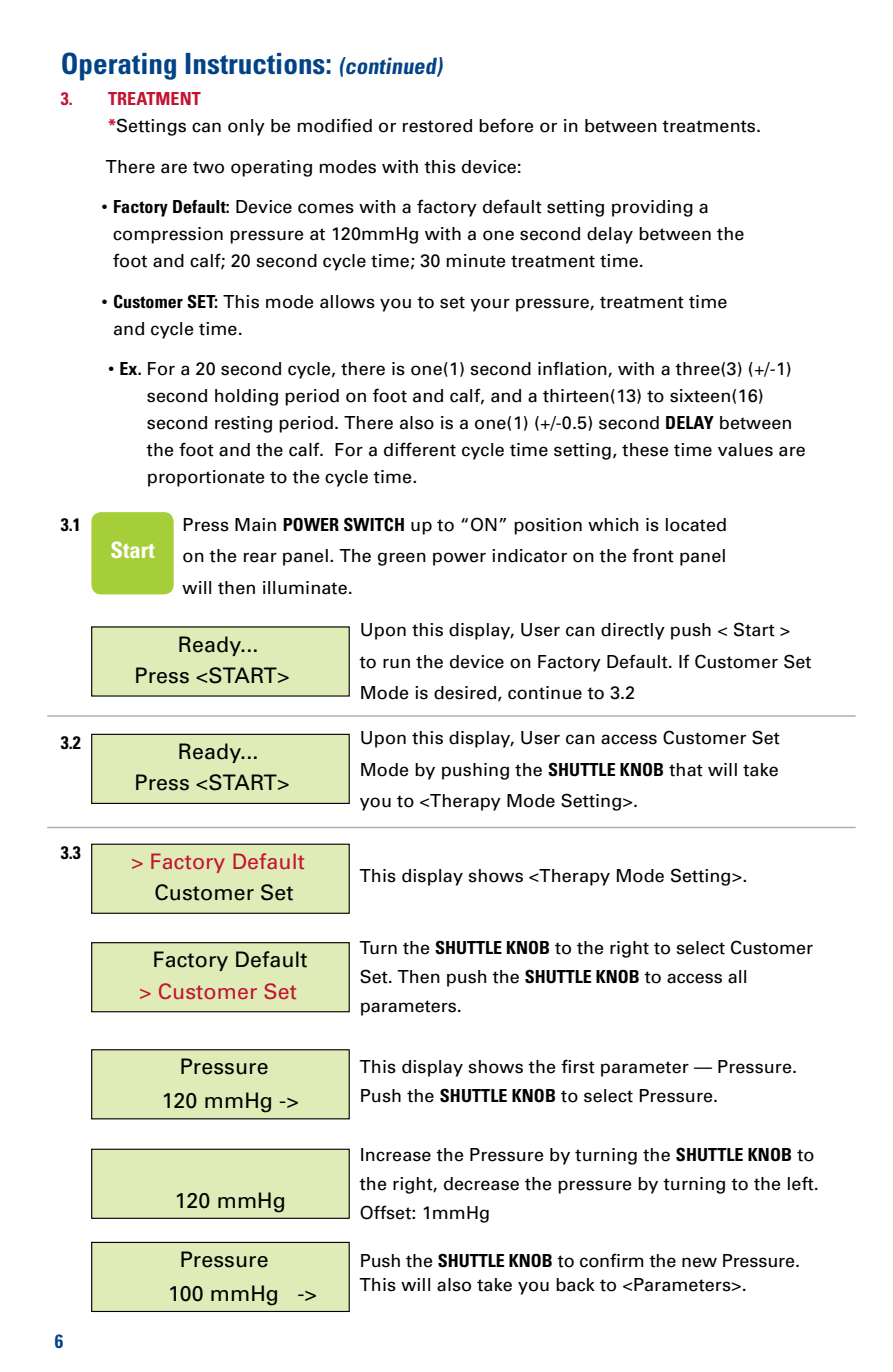
<style>
.page{position:relative;width:893px;height:1372px;background:#fff}
.page>*{position:absolute;margin:0;border:0;box-sizing:border-box;transform-origin:0 0}
.t1{font:700 condensed 29.25px "Univers";color:#014386}
.t2{font:700 condensed 22.5px "Univers";letter-spacing:.005em;color:#fff}
.t3{font:21.38px/31.5px "Univers";letter-spacing:.005em;color:#000;text-align:center}
.t4{font:21.38px "Univers";letter-spacing:.005em;color:#c41230}
.t5{font:700 condensed 19.12px "Univers";color:#014386}
.t6{font:18px/27px "Univers";letter-spacing:.005em;color:#000}
.t7{font:700 condensed 18px "Univers";color:#000}
.s1{font-size:22.5px}
.s2{font-weight:700;font-stretch:condensed;color:#c41230}
.s3{font-weight:700;font-stretch:condensed}
</style>
<div class="page">
<div style="left:91px;top:512px;width:83px;height:82px;background:#a6ce39;border-radius:10px"></div>
<hr style="left:47px;top:715px;width:809px;height:1px;background:#abadb0">
<hr style="left:47px;top:826px;width:809px;height:2px;background:#abadb0">
<div style="left:92px;top:627px;width:257px;height:69px;background:#e0ecb8"></div>
<div style="left:92px;top:734px;width:257px;height:69px;background:#e0ecb8"></div>
<div style="left:91px;top:733px;width:259px;height:71px;border:1px solid #000"></div>
<div style="left:92px;top:844px;width:257px;height:69px;background:#e0ecb8"></div>
<div style="left:91px;top:843px;width:259px;height:70px;border:1px solid #000"></div>
<div style="left:92px;top:942px;width:257px;height:69px;background:#e0ecb8"></div>
<div style="left:91px;top:942px;width:259px;height:70px;border:1px solid #000"></div>
<div style="left:92px;top:1149px;width:257px;height:69px;background:#e0ecb8"></div>
<div style="left:91px;top:1148px;width:259px;height:70px;border:1px solid #000"></div>
<div style="left:92px;top:1242px;width:257px;height:69px;background:#e0ecb8"></div>
<div style="left:91px;top:1241px;width:259px;height:70px;border:1px solid #000"></div>
<div style="left:92px;top:1049px;width:257px;height:69px;background:#e0ecb8"></div>
<div style="left:91px;top:1049px;width:259px;height:70px;border:1px solid #000"></div>
<h1 class="t1" style="left:61px;top:45px;width:387px">Operating Instructions: <span class="s1">(continued)</span></h1>
<p class="t6" style="left:108px;top:85px;width:654px;text-indent:-47px"><span class="s2">3. TREATMENT<br>*</span>Settings can only be modified or restored before or in between treatments.</p>
<p class="t6" style="left:106px;top:152px;width:418px">There are two operating modes with this device:</p>
<p class="t6" style="left:113px;top:193px;width:633px;text-indent:-12px">• <span class="s3">Factory Default:</span> Device comes with a factory default setting providing a compression pressure at 120mmHg with a one second delay between the foot and calf; 20 second cycle time; 30 minute treatment time.</p>
<p class="t6" style="left:113px;top:287px;width:616px;text-indent:-12px">• <span class="s3">Customer SET:</span> This mode allows you to set your pressure, treatment time and cycle time.</p>
<p class="t6" style="left:147px;top:355px;width:660px;text-indent:-39px">• <span class="s3">Ex.</span> For a 20 second cycle, there is one(1) second inflation, with a three(3) (+/-1) second holding period on foot and calf, and a thirteen(13) to sixteen(16) second resting period. There also is a one(1) (+/-0.5) second <span class="s3">DELAY</span> between the foot and the calf. For a different cycle time setting, these time values are proportionate to the cycle time.</p>
<p class="t7" style="left:61px;top:513px;width:22px">3.1</p>
<p class="t6" style="left:183px;top:508px;width:546px;line-height:31.5px;text-align:justify">Press Main <span class="s3">POWER SWITCH</span> up to “ON” position which is located on the rear panel. The green power indicator on the front panel will then illuminate.</p>
<p class="t2" style="left:111px;top:536px;width:46px">Start</p>
<p class="t7" style="left:61px;top:731px;width:22px">3.2</p>
<p class="t7" style="left:61px;top:841px;width:22px">3.3</p>
<p class="t5" style="left:55px;top:1328px;width:10px">6</p>
<p class="t3" style="left:135px;top:627px;width:156px">Ready...<br>Press &lt;START&gt;</p>
<p class="t3" style="left:135px;top:735px;width:156px">Ready...<br>Press &lt;START&gt;</p>
<p class="t4" style="left:131px;top:847px;width:175px">&gt; Factory Default</p>
<p class="t3" style="left:155px;top:876px;width:141px">Customer Set</p>
<p class="t3" style="left:153px;top:943px;width:157px">Factory Default</p>
<p class="t4" style="left:139px;top:977px;width:159px">&gt; Customer Set</p>
<p class="t3" style="left:162px;top:1049px;width:139px;line-height:33.8px">Pressure<br>120 mmHg -&gt;</p>
<p class="t3" style="left:175px;top:1183px;width:113px">120 mmHg</p>
<p class="t3" style="left:168px;top:1241px;width:151px;line-height:33.8px;text-align:left;text-indent:12px">Pressure<br>100 mmHg -&gt;</p>
<p class="t6" style="left:360px;top:613px;width:453px;line-height:31.5px">Upon this display, User can directly push &lt; Start &gt; to run the device on Factory Default. If Customer Set<br>Mode is desired, continue to 3.2</p>
<p class="t6" style="left:360px;top:721px;width:422px;line-height:31.5px;text-align:justify">Upon this display, User can access Customer Set Mode by pushing the <span class="s3">SHUTTLE KNOB</span> that will take you to &lt;Therapy Mode Setting&gt;.</p>
<p class="t6" style="left:360px;top:861px;width:389px">This display shows &lt;Therapy Mode Setting&gt;.</p>
<p class="t6" style="left:360px;top:932px;width:455px;line-height:29.2px">Turn the <span class="s3">SHUTTLE KNOB</span> to the right to select Customer<br>Set. Then push the <span class="s3">SHUTTLE KNOB</span> to access all parameters.</p>
<p class="t6" style="left:360px;top:1051px;width:439px;line-height:29.2px">This display shows the first parameter — Pressure.<br>Push the <span class="s3">SHUTTLE KNOB</span> to select Pressure.</p>
<p class="t6" style="left:360px;top:1139px;width:461px;line-height:29.2px">Increase the Pressure by turning the <span class="s3">SHUTTLE KNOB</span> to the right, decrease the pressure by turning to the left.<br>Offset: 1mmHg</p>
<p class="t6" style="left:360px;top:1247px;width:442px;line-height:24.8px">Push the <span class="s3">SHUTTLE KNOB</span> to confirm the new Pressure.<br>This will also take you back to &lt;Parameters&gt;.</p>
</div>
